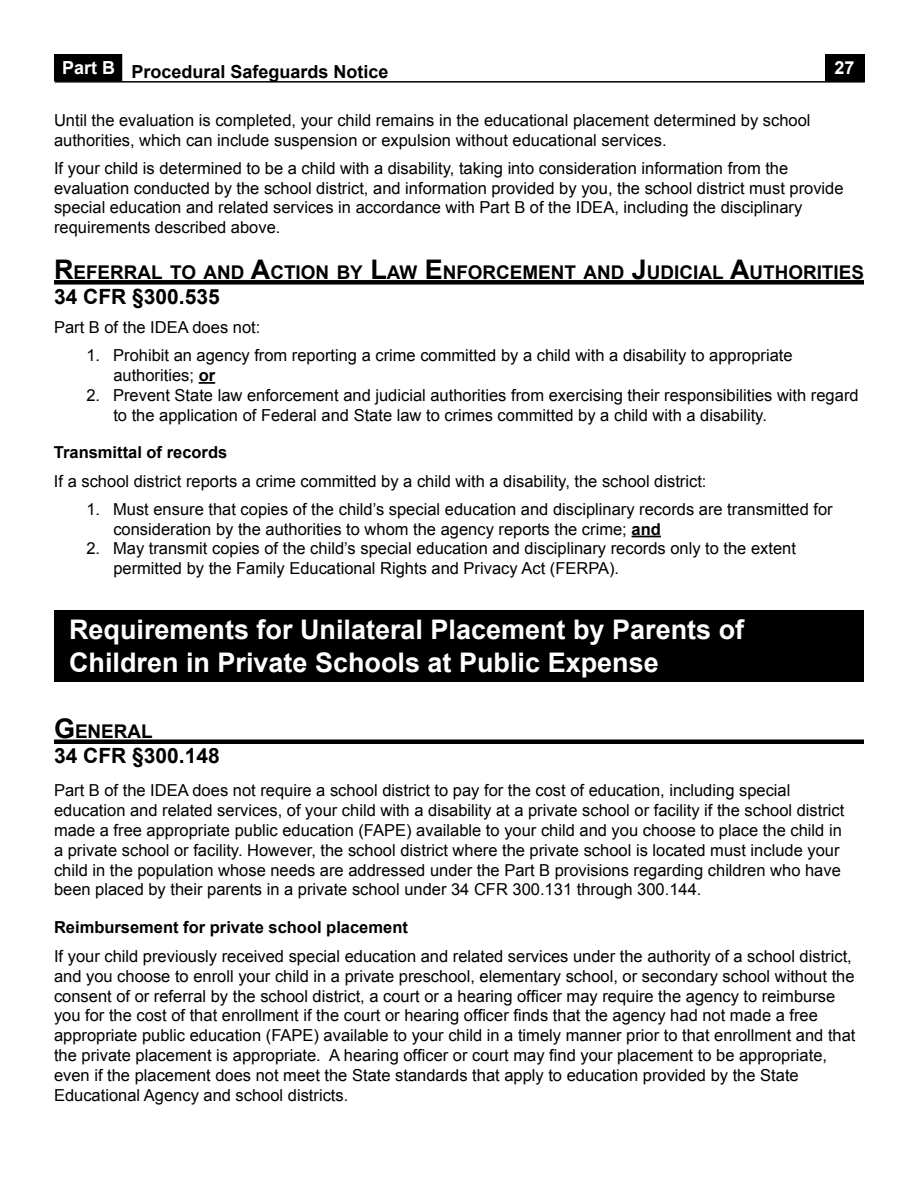
<style>
.page{position:relative;width:918px;height:1188px;background:#fff}
.page>*{position:absolute;margin:0;border:0;box-sizing:border-box;transform-origin:0 0}
.t1{font:700 27px/32.4px "Arial";color:#fff}
.t2{font:700 21px "Arial";color:#000}
.t3{font:700 18.9px "Arial";color:#000}
.t4{font:700 18px "Arial";color:#000}
.t5{font:700 18px "Arial";color:#fff}
.t6{font:16.5px/19.8px "Arial";color:#000}
.t7{font:700 16.5px "Arial";color:#000}
.s1{font-size:27px}
.s2{font-weight:700}
</style>
<div class="page">
<div style="left:55px;top:55px;width:67px;height:26px;background:#000"></div>
<div style="left:54px;top:54px;width:68px;height:27px;border:2px solid #000"></div>
<hr style="left:55px;top:81px;width:810px;height:2px;background:#000">
<div style="left:825px;top:55px;width:40px;height:27px;background:#000"></div>
<div style="left:54px;top:611px;width:810px;height:71px;background:#000"></div>
<div style="left:54px;top:280px;width:810px;height:5px;background:#000"></div>
<svg style="left:199px;top:382px;width:16px;height:2px"></svg>
<svg style="left:632px;top:536px;width:29px;height:1px"></svg>
<div style="left:54px;top:739px;width:810px;height:5px;background:#000"></div>
<p class="t4" style="left:62px;top:61px;width:328px"><sup>Part</sup> <sup>B</sup> Procedural Safeguards Notice</p>
<p class="t5" style="left:835px;top:57px;width:22px">27</p>
<p class="t6" style="left:54px;top:111px;width:758px">Until the evaluation is completed, your child remains in the educational placement determined by school authorities, which can include suspension or expulsion without educational services.</p>
<p class="t6" style="left:54px;top:159px;width:791px">If your child is determined to be a child with a disability, taking into consideration information from the evaluation conducted by the school district, and information provided by you, the school district must provide special education and related services in accordance with Part B of the IDEA, including the disciplinary requirements described above.</p>
<p class="t3" style="left:54px;top:261px;width:812px"><span class="s1">R</span>EFERRAL TO AND <span class="s1">A</span>CTION BY <span class="s1">L</span>AW <span class="s1">E</span> NFORCEMENT AND <span class="s1">J</span>UDICIAL <span class="s1">A</span>UTHORITIES</p>
<p class="t2" style="left:54px;top:285px;width:167px">34 CFR §300.535</p>
<p class="t6" style="left:54px;top:317px;width:208px">Part B of the IDEA does not:</p>
<p class="t6" style="left:113px;top:346px;width:681px;text-indent:-27px">1. Prohibit an agency from reporting a crime committed by a child with a disability to appropriate authorities; <span class="s2">or</span></p>
<p class="t6" style="left:113px;top:385px;width:747px;text-indent:-27px">2. Prevent State law enforcement and judicial authorities from exercising their responsibilities with regard to the application of Federal and State law to crimes committed by a child with a disability.</p>
<p class="t7" style="left:54px;top:443px;width:175px">Transmittal of records</p>
<p class="t6" style="left:54px;top:471px;width:654px">If a school district reports a crime committed by a child with a disability, the school district:</p>
<p class="t6" style="left:113px;top:500px;width:721px;text-indent:-27px">1. Must ensure that copies of the child’s special education and disciplinary records are transmitted for consideration by the authorities to whom the agency reports the crime; <span class="s2">and</span></p>
<p class="t6" style="left:113px;top:539px;width:684px;text-indent:-27px">2. May transmit copies of the child’s special education and disciplinary records only to the extent permitted by the Family Educational Rights and Privacy Act (FERPA).</p>
<h1 class="t1" style="left:69px;top:614px;width:677px">Requirements for Unilateral Placement by Parents of<br>Children in Private Schools at Public Expense</h1>
<p class="t3" style="left:54px;top:721px;width:98px"><span class="s1">G</span> ENERAL</p>
<p class="t2" style="left:54px;top:744px;width:167px">34 CFR §300.148</p>
<p class="t6" style="left:54px;top:781px;width:792px">Part B of the IDEA does not require a school district to pay for the cost of education, including special education and related services, of your child with a disability at a private school or facility if the school district made a free appropriate public education (FAPE) available to your child and you choose to place the child in a private school or facility. However, the school district where the private school is located must include your child in the population whose needs are addressed under the Part B provisions regarding children who have been placed by their parents in a private school under 34 CFR 300.131 through 300.144.</p>
<p class="t7" style="left:54px;top:918px;width:355px">Reimbursement for private school placement</p>
<p class="t6" style="left:54px;top:946px;width:803px">If your child previously received special education and related services under the authority of a school district, and you choose to enroll your child in a private preschool, elementary school, or secondary school without the consent of or referral by the school district, a court or a hearing officer may require the agency to reimburse you for the cost of that enrollment if the court or hearing officer finds that the agency had not made a free appropriate public education (FAPE) available to your child in a timely manner prior to that enrollment and that the private placement is appropriate. A hearing officer or court may find your placement to be appropriate, even if the placement does not meet the State standards that apply to education provided by the State Educational Agency and school districts.</p>
</div>
